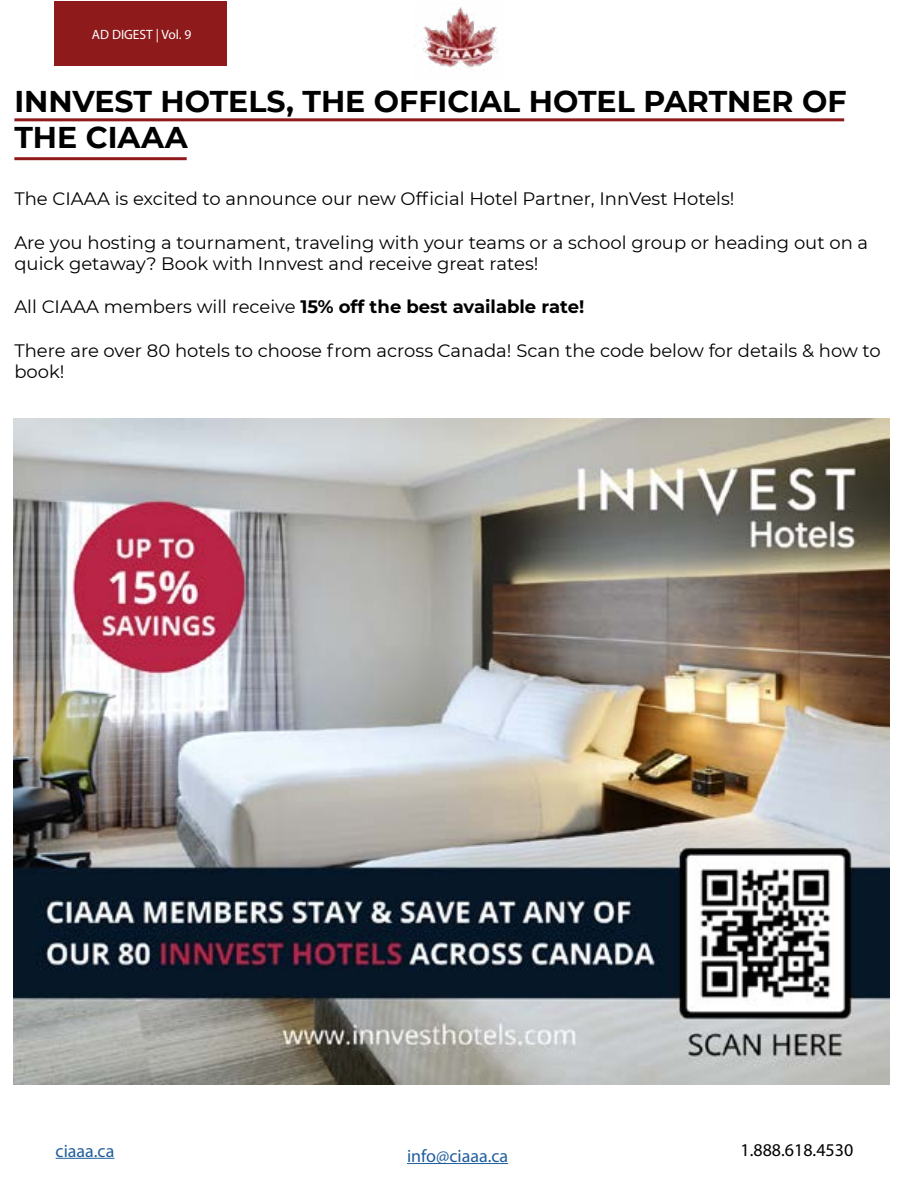
<style>
.page{position:relative;width:918px;height:1188px;background:#fff}
.page>*{position:absolute;margin:0;border:0;box-sizing:border-box;transform-origin:0 0}
.t1{font:700 30px/36px "Montserrat";color:#000}
.t2{font:18px/21.6px "Montserrat";color:#000}
.t3{font:700 18px "Montserrat";color:#000}
.t4{font:18px "Myriad Pro";color:#215e9e}
.t5{font:18px "Myriad Pro";color:#000}
.t6{font:13.5px "Myriad Pro";color:#fff}
.s1{font-weight:400}
</style>
<div class="page">
<img style="left:423px;top:7px;width:75px;height:64px">
<div style="left:54px;top:2px;width:172px;height:64px;background:#8f1a1c"></div>
<hr style="left:56px;top:1158px;width:58px;height:1px;background:#215e9e">
<hr style="left:407px;top:1163px;width:101px;height:1px;background:#215e9e">
<hr style="left:14px;top:118px;width:830px;height:3px;background:#8f1a1c">
<hr style="left:14px;top:157px;width:173px;height:3px;background:#8f1a1c">
<img style="left:14px;top:418px;width:876px;height:667px">
<p class="t6" style="left:92px;top:26px;width:101px">AD DIGEST | Vol. 9</p>
<h1 class="t1" style="left:14px;top:82px;width:834px">INNVEST HOTELS, THE OFFICIAL HOTEL PARTNER OF<br>THE CIAAA</h1>
<p class="t2" style="left:14px;top:188px;width:722px">The CIAAA is excited to announce our new Official Hotel Partner, InnVest Hotels!</p>
<p class="t2" style="left:14px;top:231px;width:855px">Are you hosting a tournament, traveling with your teams or a school group or heading out on a quick getaway? Book with Innvest and receive great rates!</p>
<p class="t3" style="left:14px;top:294px;width:571px"><span class="s1">All CIAAA members will receive</span> 15% off the best available rate!</p>
<p class="t2" style="left:14px;top:339px;width:868px">There are over 80 hotels to choose from across Canada! Scan the code below for details &amp; how to book!</p>
<p class="t4" style="left:56px;top:1139px;width:60px">ciaaa.ca</p>
<p class="t4" style="left:407px;top:1145px;width:103px">info@ciaaa.ca</p>
<p class="t5" style="left:741px;top:1139px;width:114px">1.888.618.4530</p>
</div>
